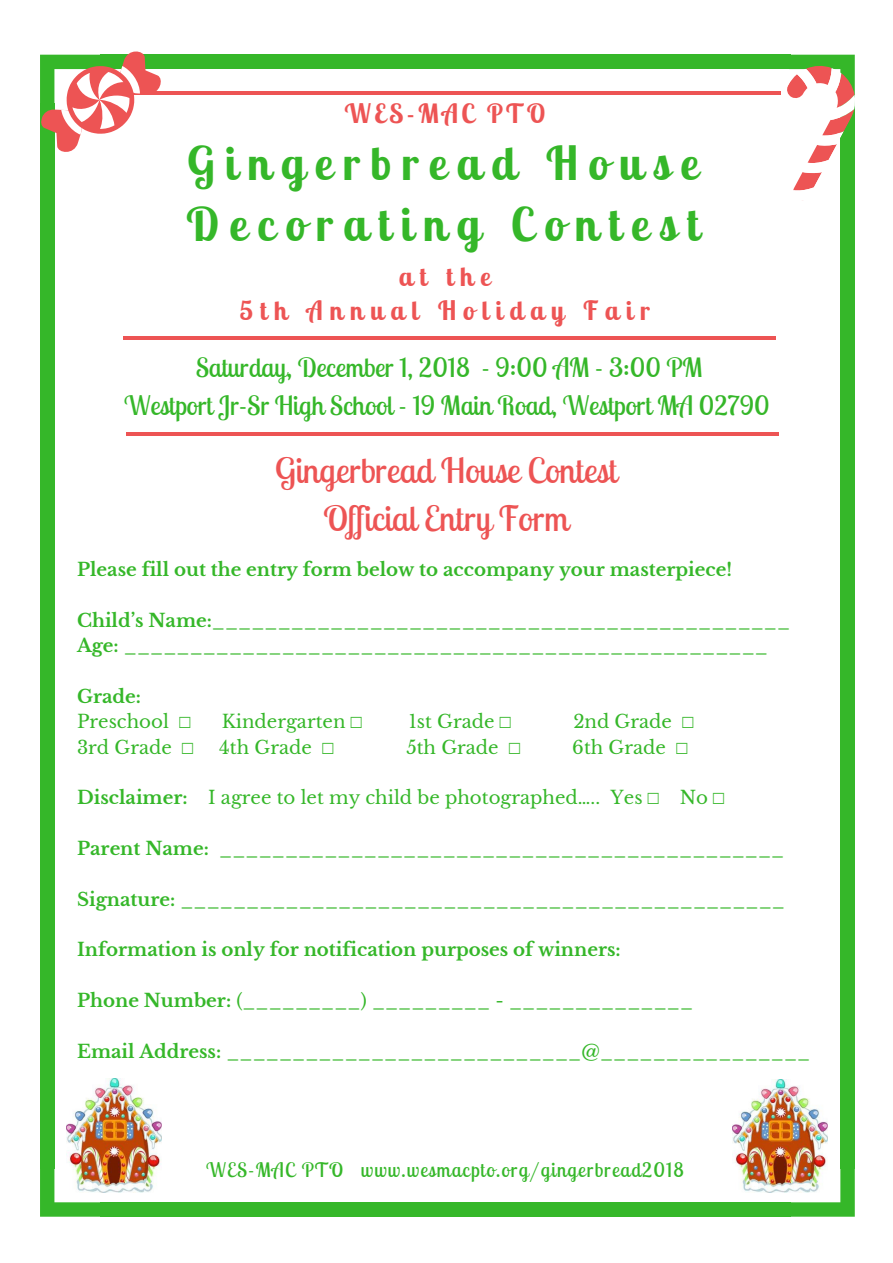
<style>
.page{position:relative;width:893px;height:1263px;background:#fff}
.page>*{position:absolute;margin:0;border:0;box-sizing:border-box;transform-origin:0 0}
.t1{font:700 46.35px/60.2px "Lobster Two";letter-spacing:.22em;color:#35b729}
.t2{font:34.72px/48.4px "Lobster Two";color:#ed5454;text-align:center}
.t3{font:26.47px/38.2px "Lobster Two";color:#35b729;text-align:center}
.t4{font:700 26.47px/34.3px "Lobster Two";letter-spacing:.26em;color:#ed5454;text-align:center}
.t5{font:700 26.47px "Lobster Two";letter-spacing:.12em;color:#ed5454}
.t6{font:19.88px "Lobster Two";letter-spacing:.06em;color:#35b729}
.t7{font:18.23px/25.3px "Libre Baskerville";color:#35b729}
.t8{font:700 18.23px "Libre Baskerville";color:#35b729}
.s1{font-weight:700}
.s2{font-family:"Free Mono"}
</style>
<div class="page">
<div style="left:40px;top:104px;width:14px;height:1065px;background:#35b729"></div>
<svg style="left:40px;top:1167px;width:63px;height:50px"></svg>
<div style="left:100px;top:1202px;width:691px;height:15px;background:#35b729"></div>
<svg style="left:791px;top:1169px;width:64px;height:48px"></svg>
<div style="left:840px;top:104px;width:15px;height:1065px;background:#35b729"></div>
<div style="left:100px;top:55px;width:691px;height:14px;background:#35b729"></div>
<hr style="left:123px;top:336px;width:653px;height:4px;background:#ed5454">
<hr style="left:128px;top:91px;width:653px;height:4px;background:#ed5454">
<svg style="left:40px;top:51px;width:128px;height:118px"></svg>
<svg style="left:787px;top:55px;width:68px;height:146px"></svg>
<img style="left:66px;top:1079px;width:96px;height:113px">
<hr style="left:126px;top:432px;width:653px;height:4px;background:#ed5454">
<img style="left:733px;top:1079px;width:95px;height:113px">
<h3 class="t5" style="left:344px;top:96px;width:202px">WES-MAC PTO</h3>
<h1 class="t1" style="left:186px;top:133px;width:514px">Gingerbread House<br>Decorating Contest</h1>
<h3 class="t4" style="left:239px;top:259px;width:412px">at the<br>5th Annual Holiday Fair</h3>
<h3 class="t3" style="left:124px;top:348px;width:647px">Saturday, December 1, 2018 - 9:00 AM - 3:00 PM<br>Westport Jr-Sr High School - 19 Main Road, Westport MA 02790</h3>
<h2 class="t2" style="left:275px;top:446px;width:343px">Gingerbread House Contest<br>Official Entry Form</h2>
<p class="t8" style="left:77px;top:559px;width:656px">Please fill out the entry form below to accompany your masterpiece!</p>
<p class="t7" style="left:77px;top:608px;width:715px"><span class="s1">Child’s Name:</span>____________________________________________<br><span class="s1">Age:</span> _________________________________________________</p>
<p class="t7" style="left:77px;top:684px;width:115px"><span class="s1">Grade:<br></span>Preschool <span class="s2">⬜</span></p>
<p class="t7" style="left:222px;top:709px;width:141px">Kindergarten <span class="s2">⬜</span></p>
<p class="t7" style="left:409px;top:709px;width:103px">1st Grade <span class="s2">⬜</span></p>
<p class="t7" style="left:573px;top:709px;width:121px">2nd Grade <span class="s2">⬜</span></p>
<p class="t7" style="left:77px;top:734px;width:118px">3rd Grade <span class="s2">⬜</span></p>
<p class="t7" style="left:219px;top:734px;width:115px">4th Grade <span class="s2">⬜</span></p>
<p class="t7" style="left:406px;top:734px;width:115px">5th Grade <span class="s2">⬜</span></p>
<p class="t7" style="left:572px;top:734px;width:117px">6th Grade <span class="s2">⬜</span></p>
<p class="t7" style="left:77px;top:785px;width:649px"><span class="s1">Disclaimer:</span> I agree to let my child be photographed….. Yes <span class="s2">⬜</span> No <span class="s2">⬜</span></p>
<p class="t7" style="left:77px;top:836px;width:709px"><span class="s1">Parent Name:</span> ___________________________________________</p>
<p class="t7" style="left:77px;top:886px;width:709px"><span class="s1">Signature:</span> ______________________________________________</p>
<p class="t8" style="left:77px;top:938px;width:545px">Information is only for notification purposes of winners:</p>
<p class="t7" style="left:77px;top:988px;width:617px"><span class="s1">Phone Number:</span> (_________) _________ - ______________</p>
<p class="t7" style="left:77px;top:1038px;width:735px"><span class="s1">Email Address:</span> ___________________________@________________</p>
<p class="t6" style="left:206px;top:1157px;width:479px">WES-MAC PTO www.wesmacpto.org/gingerbread2018</p>
</div>
